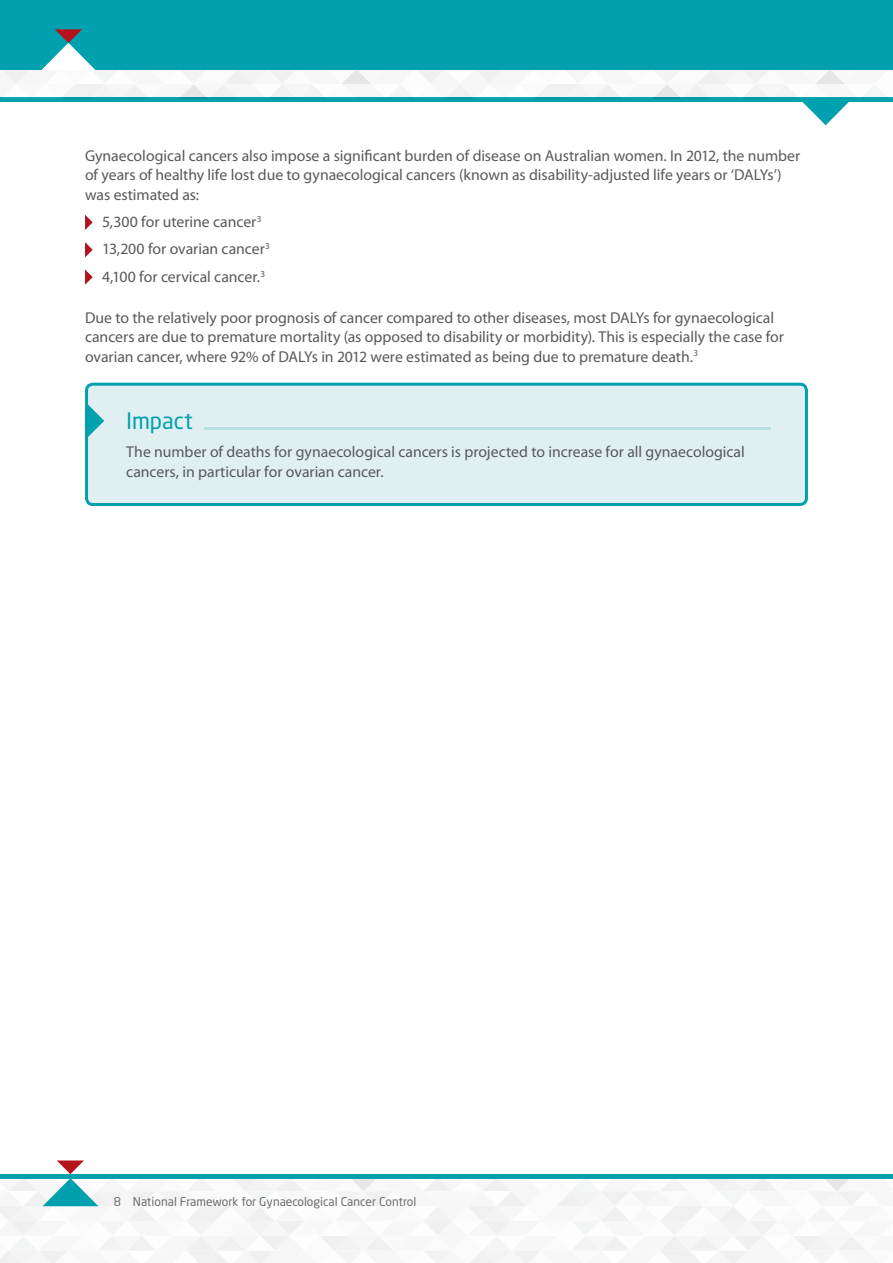
<style>
.page{position:relative;width:893px;height:1263px;background:#fff}
.page>*{position:absolute;margin:0;border:0;box-sizing:border-box;transform-origin:0 0}
.t1{font:22.5px "Neo Sans Std";letter-spacing:-.005em;color:#00a0af}
.t2{font:15.75px/19.5px "Myriad Pro";letter-spacing:-.005em;color:#58595b}
.t3{font:12px "Neo Sans Std";color:#6d6e71}
</style>
<div class="page">
<div style="left:0;top:0;width:893px;height:70px;background:#00a0af"></div>
<svg style="left:0;top:29px;width:893px;height:96px"></svg>
<svg style="left:0;top:1160px;width:866px;height:103px"></svg>
<div style="left:0;top:1174px;width:893px;height:5px;background:#00a0af"></div>
<svg style="left:85px;top:215px;width:8px;height:15px"></svg>
<svg style="left:85px;top:242px;width:8px;height:15px"></svg>
<svg style="left:85px;top:269px;width:8px;height:16px"></svg>
<div style="left:87px;top:384px;width:719px;height:120px;background:#e0f0f2;border-radius:6px"></div>
<hr style="left:204px;top:427px;width:567px;height:2px;background:#b7dfe4">
<div style="left:85px;top:383px;width:723px;height:123px;border:3px solid #00a0af;border-radius:6px"></div>
<svg style="left:85px;top:402px;width:19px;height:38px"></svg>
<p class="t2" style="left:85px;top:145px;width:717px">Gynaecological cancers also impose a significant burden of disease on Australian women. In 2012, the number of years of healthy life lost due to gynaecological cancers (known as disability-adjusted life years or ‘DALYs’) was estimated as:</p>
<p class="t2" style="left:102px;top:208px;width:169px;line-height:27.3px">5,300 for uterine cancer<sup>3<br></sup>13,200 for ovarian cancer<sup>3<br></sup>4,100 for cervical cancer.<sup>3</sup></p>
<p class="t2" style="left:85px;top:307px;width:700px">Due to the relatively poor prognosis of cancer compared to other diseases, most DALYs for gynaecological cancers are due to premature mortality (as opposed to disability or morbidity). This is especially the case for ovarian cancer, where 92% of DALYs in 2012 were estimated as being due to premature death.<sup>3</sup></p>
<h1 class="t1" style="left:126px;top:407px;width:68px">Impact</h1>
<p class="t2" style="left:126px;top:442px;width:620px">The number of deaths for gynaecological cancers is projected to increase for all gynaecological cancers, in particular for ovarian cancer.</p>
<p class="t3" style="left:114px;top:1194px;width:304px">8 National Framework for Gynaecological Cancer Control</p>
</div>
